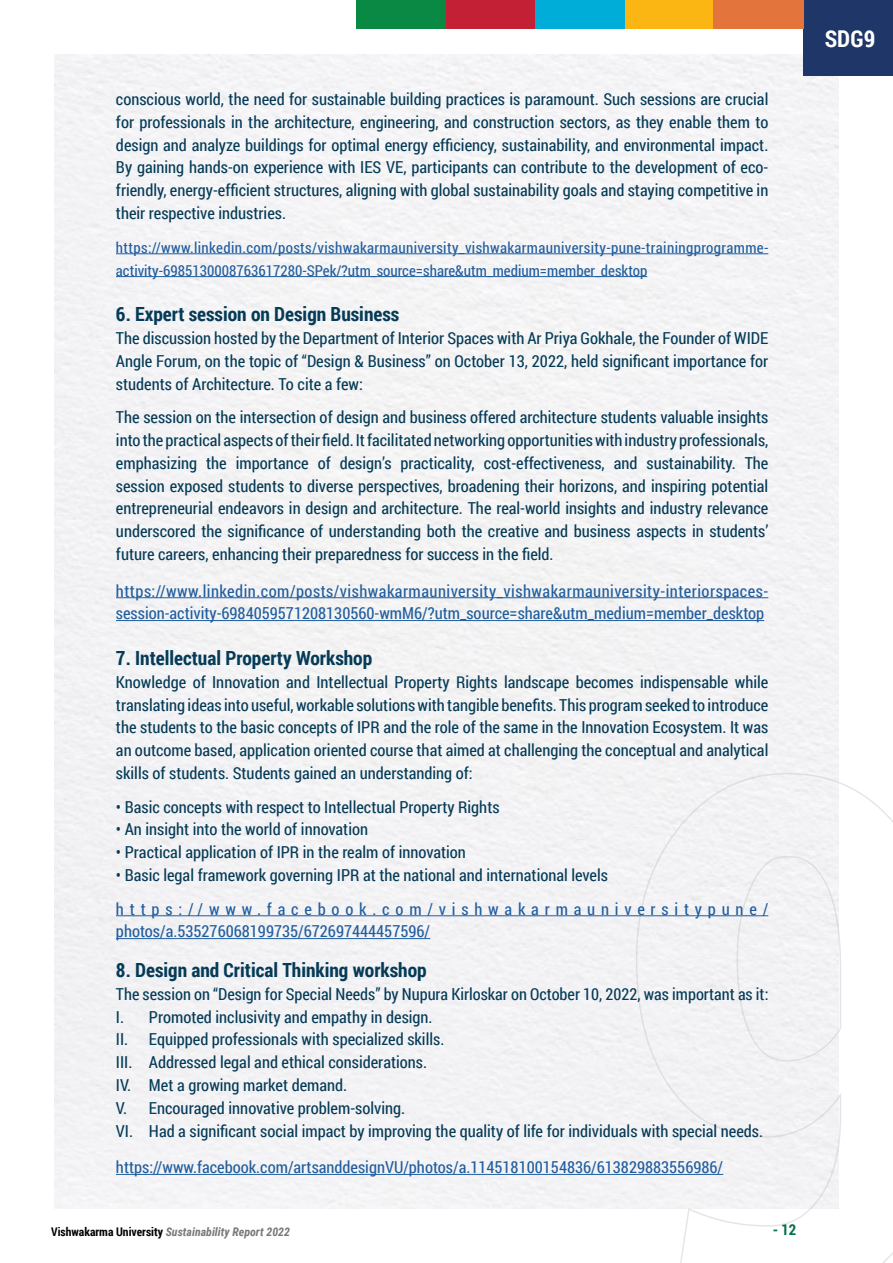
<style>
.page{position:relative;width:893px;height:1263px;background:#fff}
.page>*{position:absolute;margin:0;border:0;box-sizing:border-box;transform-origin:0 0}
.t1{font:700 23.1px "Roboto Condensed";color:#fff}
.t2{font:700 19.5px "Roboto Condensed";color:#053b57}
.t3{font:16.5px/22.8px "Roboto Condensed";color:#053b57;text-align:justify}
.t4{font:16.5px/22.8px "Roboto Condensed";letter-spacing:.03em;color:#215e9e}
.t5{font:16.5px/22.8px "Roboto Condensed";letter-spacing:.35em;color:#215e9e}
.t6{font:16.5px "Roboto Condensed";color:#215e9e}
.t7{font:15px/22.8px "Roboto Condensed";letter-spacing:.025em;color:#215e9e}
.t8{font:700 15px "Roboto Condensed";color:#00724a}
.t9{font:italic 700 11.85px "Roboto Condensed";color:#77787b}
.s1{font-style:normal;color:#000}
</style>
<div class="page">
<div style="left:54px;top:54px;width:785px;height:1155px;background:#f3f3f5"></div>
<svg style="left:635px;top:772px;width:258px;height:491px"></svg>
<div style="left:804px;top:0;width:89px;height:76px;background:#1e3768"></div>
<div style="left:624px;top:0;width:91px;height:28px;background:#fcb614"></div>
<div style="left:535px;top:0;width:89px;height:28px;background:#00add8"></div>
<div style="left:446px;top:0;width:89px;height:28px;background:#c32035"></div>
<div style="left:356px;top:0;width:90px;height:28px;background:#0a8944"></div>
<div style="left:713px;top:0;width:91px;height:28px;background:#e3743c"></div>
<hr style="left:116px;top:253px;width:652px;height:1px;background:#215e9e">
<hr style="left:116px;top:276px;width:531px;height:1px;background:#215e9e">
<hr style="left:116px;top:597px;width:652px;height:1px;background:#215e9e">
<hr style="left:116px;top:620px;width:648px;height:1px;background:#215e9e">
<hr style="left:116px;top:915px;width:652px;height:1px;background:#215e9e">
<hr style="left:116px;top:938px;width:314px;height:1px;background:#215e9e">
<hr style="left:116px;top:1174px;width:607px;height:1px;background:#215e9e">
<p class="t3" style="left:116px;top:87px;width:654px">conscious world, the need for sustainable building practices is paramount. Such sessions are crucial for professionals in the architecture, engineering, and construction sectors, as they enable them to design and analyze buildings for optimal energy efficiency, sustainability, and environmental impact.<br>By gaining hands-on experience with IES VE, participants can contribute to the development of eco&shy;friendly, energy-efficient structures, aligning with global sustainability goals and staying competitive in their respective industries.</p>
<p class="t7" style="left:116px;top:235px;width:654px">https://www.linkedin.com/posts/vishwakarmauniversity_vishwakarmauniversity-pune-trainingprogramme&shy;activity-6985130008763617280-SPek/?utm_source=share&amp;utm_medium=member_desktop</p>
<p class="t2" style="left:116px;top:300px;width:285px">6. Expert session on Design Business</p>
<p class="t3" style="left:116px;top:326px;width:654px">The discussion hosted by the Department of Interior Spaces with Ar Priya Gokhale, the Founder of WIDE Angle Forum, on the topic of “Design &amp; Business” on October 13, 2022, held significant importance for students of Architecture. To cite a few:</p>
<p class="t3" style="left:116px;top:405px;width:654px">The session on the intersection of design and business offered architecture students valuable insights into the practical aspects of their field. It facilitated networking opportunities with industry professionals, emphasizing the importance of design’s practicality, cost-effectiveness, and sustainability. The session exposed students to diverse perspectives, broadening their horizons, and inspiring potential entrepreneurial endeavors in design and architecture. The real-world insights and industry relevance underscored the significance of understanding both the creative and business aspects in students’ future careers, enhancing their preparedness for success in the field.</p>
<p class="t4" style="left:116px;top:579px;width:654px">https://www.linkedin.com/posts/vishwakarmauniversity_vishwakarmauniversity-interiorspaces&shy;session-activity-6984059571208130560-wmM6/?utm_source=share&amp;utm_medium=member_desktop</p>
<p class="t2" style="left:116px;top:644px;width:258px">7. Intellectual Property Workshop</p>
<p class="t3" style="left:116px;top:670px;width:654px">Knowledge of Innovation and Intellectual Property Rights landscape becomes indispensable while translating ideas into useful, workable solutions with tangible benefits. This program seeked to introduce the students to the basic concepts of IPR and the role of the same in the Innovation Ecosystem. It was an outcome based, application oriented course that aimed at challenging the conceptual and analytical skills of students. Students gained an understanding of:</p>
<p class="t3" style="left:116px;top:795px;width:385px">• Basic concepts with respect to Intellectual Property Rights</p>
<p class="t3" style="left:116px;top:817px;width:254px">• An insight into the world of innovation</p>
<p class="t3" style="left:116px;top:840px;width:351px">• Practical application of IPR in the realm of innovation</p>
<p class="t3" style="left:116px;top:863px;width:493px">• Basic legal framework governing IPR at the national and international levels</p>
<p class="t5" style="left:116px;top:897px;width:654px">https://www.facebook.com/vishwakarmauniversitypune/ photos/a.535276068199735/672697444457596/</p>
<p class="t2" style="left:116px;top:956px;width:312px">8. Design and Critical Thinking workshop</p>
<p class="t3" style="left:116px;top:982px;width:654px;text-align:left">The session on “Design for Special Needs” by Nupura Kirloskar on October 10, 2022, was important as it:<br>I. Promoted inclusivity and empathy in design.<br>II. Equipped professionals with specialized skills.<br>III. Addressed legal and ethical considerations.<br>IV. Met a growing market demand.<br>V. Encouraged innovative problem-solving.<br>VI. Had a significant social impact by improving the quality of life for individuals with special needs.</p>
<p class="t6" style="left:116px;top:1156px;width:609px">https://www.facebook.com/artsanddesignVU/photos/a.114518100154836/613829883556986/</p>
<p class="t9" style="left:51px;top:1223px;width:240px"><span class="s1">Vishwakarma University</span> Sustainability Report 2022</p>
<p class="t8" style="left:773px;top:1218px;width:25px">- 12</p>
<h1 class="t1" style="left:825px;top:22px;width:52px">SDG9</h1>
</div>
